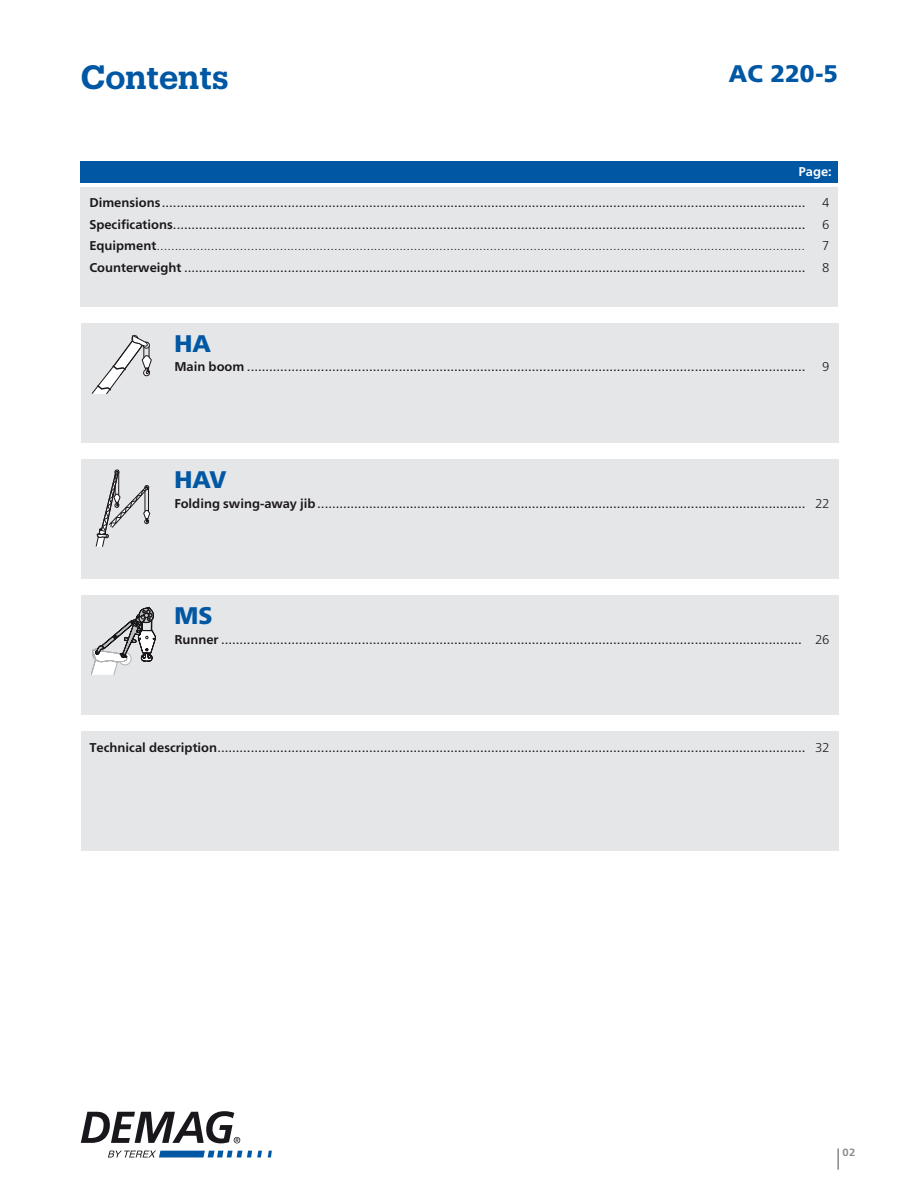
<style>
.page{position:relative;width:919px;height:1191px;background:#fff}
.page>*{position:absolute;margin:0;border:0;box-sizing:border-box;transform-origin:0 0}
.t1{font:600 33px "Produkt";color:#0057a3}
.t2{font:900 24px "Frutiger Neue LTW1 G";color:#0057a3}
.t3{font:12.75px "Frutiger Neue LTW1 G";color:#1a171c}
.t4{font:300 12.75px "Frutiger Neue LTW1 G";color:#1a171c}
.t5{font:700 12.75px "Frutiger Neue LTW1 G";color:#fff}
.t6{font:700 10.5px "Frutiger Neue LTW1 G";color:#87888a}
.s1{font-weight:700}
.s2{font-weight:300}
</style>
<div class="page">
<svg style="left:837px;top:1148px;width:1px;height:21px"></svg>
<svg style="left:81px;top:1111px;width:159px;height:32px"></svg>
<svg style="left:108px;top:1150px;width:164px;height:7px"></svg>
<div style="left:81px;top:162px;width:757px;height:21px;background:#0057a3"></div>
<div style="left:81px;top:187px;width:757px;height:119px;background:#e5e6e7"></div>
<div style="left:81px;top:323px;width:757px;height:119px;background:#e5e6e7"></div>
<div style="left:81px;top:459px;width:757px;height:119px;background:#e5e6e7"></div>
<div style="left:81px;top:731px;width:757px;height:119px;background:#e5e6e7"></div>
<svg style="left:91px;top:335px;width:61px;height:60px"></svg>
<svg style="left:95px;top:469px;width:56px;height:78px"></svg>
<div style="left:81px;top:595px;width:757px;height:119px;background:#e5e6e7"></div>
<svg style="left:91px;top:607px;width:65px;height:68px"></svg>
<h1 class="t1" style="left:81px;top:53px;width:149px">Contents</h1>
<h2 class="t2" style="left:729px;top:56px;width:111px">AC 220-5</h2>
<p class="t5" style="left:798px;top:163px;width:35px">Page:</p>
<p class="t3" style="left:89px;top:193px;width:717px"><span class="s1">Dimensions</span>..............................................................................................................................................................................</p>
<p class="t4" style="left:822px;top:194px;width:9px">4</p>
<p class="t3" style="left:89px;top:215px;width:717px"><span class="s1">Specifications</span>...........................................................................................................................................................................</p>
<p class="t4" style="left:822px;top:215px;width:9px">6</p>
<p class="t4" style="left:89px;top:236px;width:717px"><span class="s1">Equipment</span>...................................................................................................................................................................................</p>
<p class="t4" style="left:822px;top:236px;width:9px">7</p>
<p class="t3" style="left:89px;top:258px;width:717px"><span class="s1">Counterweight</span> ........................................................................................................................................................................</p>
<p class="t4" style="left:822px;top:258px;width:9px">8</p>
<h2 class="t2" style="left:174px;top:326px;width:38px">HA</h2>
<p class="t3" style="left:174px;top:357px;width:632px"><span class="s1">Main boom</span> .......................................................................................................................................................</p>
<p class="t4" style="left:822px;top:357px;width:9px">9</p>
<h2 class="t2" style="left:174px;top:462px;width:53px">HAV</h2>
<p class="t3" style="left:174px;top:493px;width:656px"><span class="s1">Folding swing-away jib</span>.................................................................................................................................... <span class="s2">22</span></p>
<h2 class="t2" style="left:174px;top:598px;width:39px">MS</h2>
<p class="t3" style="left:174px;top:629px;width:656px"><span class="s1">Runner</span> ............................................................................................................................................................. <span class="s2">26</span></p>
<p class="t3" style="left:89px;top:738px;width:741px"><span class="s1">Technical description</span>............................................................................................................................................................... <span class="s2">32</span></p>
<p class="t6" style="left:842px;top:1145px;width:14px">02</p>
</div>
